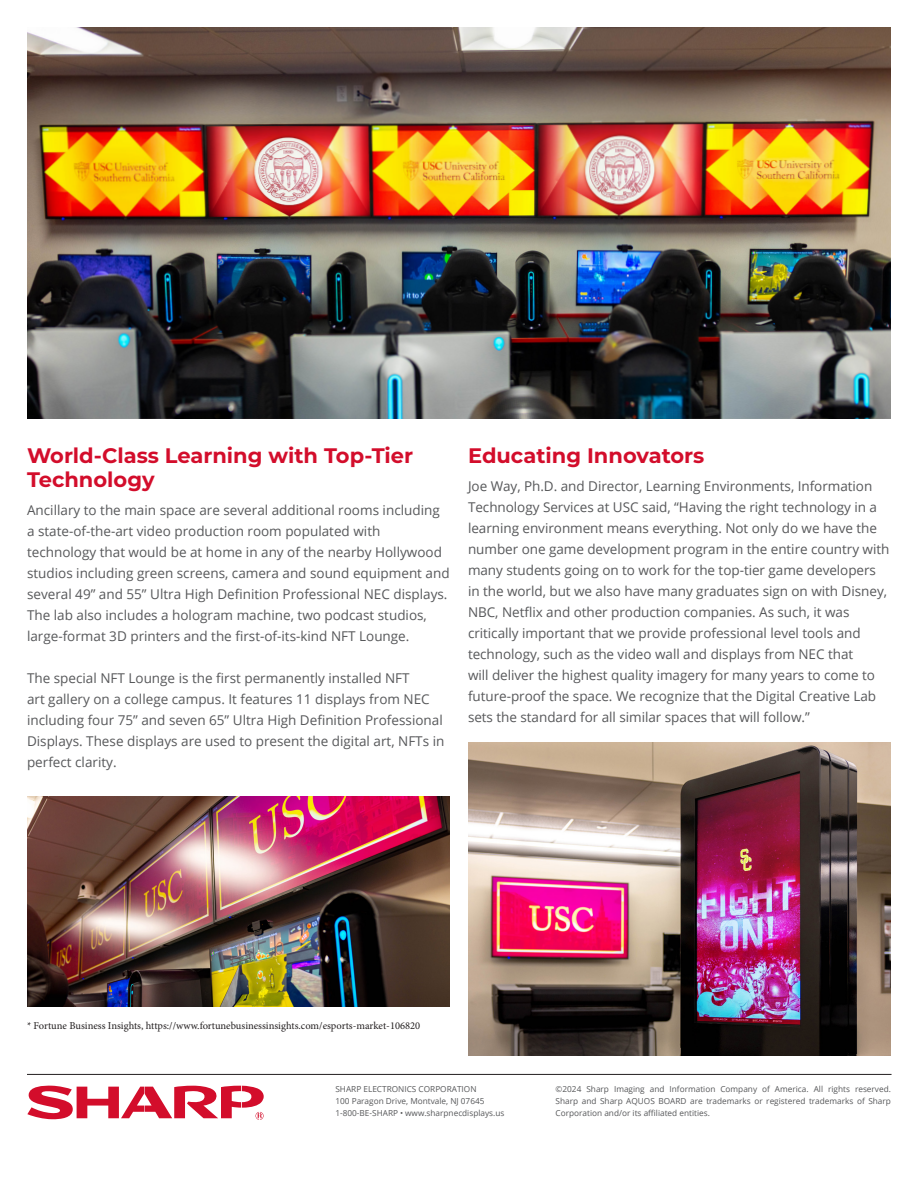
<style>
.page{position:relative;width:918px;height:1188px;background:#fff}
.page>*{position:absolute;margin:0;border:0;box-sizing:border-box;transform-origin:0 0}
.t1{font:700 21px/24px "Montserrat";color:#d30d2b}
.t2{font:13.5px/21px "Open Sans";letter-spacing:-.005em;color:#57585a}
.t3{font:10.5px "Minion Pro";color:#231f20}
.t4{font:8.25px/12px "Open Sans";color:#57585a}
</style>
<div class="page">
<img style="left:27px;top:27px;width:864px;height:391px">
<img style="left:27px;top:796px;width:423px;height:210px">
<img style="left:468px;top:742px;width:423px;height:314px">
<hr style="left:27px;top:1074px;width:865px;height:1px;background:#231f20">
<svg style="left:27px;top:1086px;width:237px;height:34px"></svg>
<h1 class="t1" style="left:27px;top:443px;width:388px">World-Class Learning with Top-Tier<br>Technology</h1>
<p class="t2" style="left:27px;top:499px;width:424px">Ancillary to the main space are several additional rooms including a state-of-the-art video production room populated with technology that would be at home in any of the nearby Hollywood studios including green screens, camera and sound equipment and several 49” and 55” Ultra High Definition Professional NEC displays.<br>The lab also includes a hologram machine, two podcast studios, large-format 3D printers and the first-of-its-kind NFT Lounge.</p>
<p class="t2" style="left:27px;top:667px;width:419px">The special NFT Lounge is the first permanently installed NFT<br>art gallery on a college campus. It features 11 displays from NEC including four 75” and seven 65” Ultra High Definition Professional Displays. These displays are used to present the digital art, NFTs in perfect clarity.</p>
<h1 class="t1" style="left:468px;top:443px;width:238px">Educating Innovators</h1>
<p class="t2" style="left:468px;top:475px;width:423px">Joe Way, Ph.D. and Director, Learning Environments, Information Technology Services at USC said, “Having the right technology in a learning environment means everything. Not only do we have the number one game development program in the entire country with many students going on to work for the top-tier game developers in the world, but we also have many graduates sign on with Disney, NBC, Netflix and other production companies. As such, it was critically important that we provide professional level tools and technology, such as the video wall and displays from NEC that<br>will deliver the highest quality imagery for many years to come to future-proof the space. We recognize that the Digital Creative Lab sets the standard for all similar spaces that will follow.”</p>
<p class="t3" style="left:27px;top:1019px;width:395px">* Fortune Business Insights, https://www.fortunebusinessinsights.com/esports-market-106820</p>
<p class="t4" style="left:335px;top:1083px;width:170px">SHARP ELECTRONICS CORPORATION<br>100 Paragon Drive, Montvale, NJ 07645<br>1-800-BE-SHARP • www.sharpnecdisplays.us</p>
<p class="t4" style="left:556px;top:1083px;width:337px;text-align:justify">©2024 Sharp Imaging and Information Company of America. All rights reserved.<br>Sharp and Sharp AQUOS BOARD are trademarks or registered trademarks of Sharp Corporation and/or its affiliated entities.</p>
</div>
